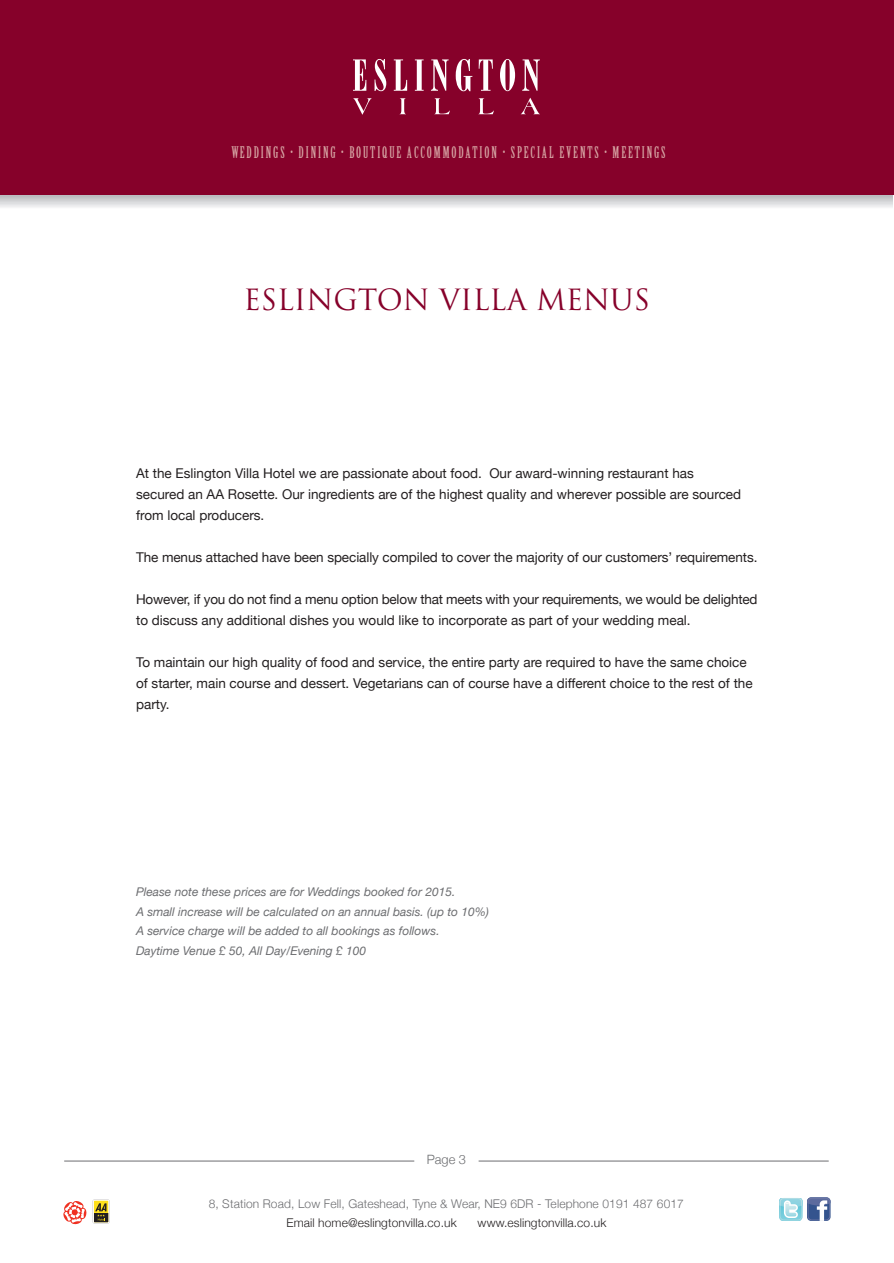
<style>
.page{position:relative;width:894px;height:1263px;background:#fff}
.page>*{position:absolute;margin:0;border:0;box-sizing:border-box;transform-origin:0 0}
.t1{font:28.5px "Trajan";color:#86012a}
.t2{font:15.75px "Birch Std";letter-spacing:.12em;color:#d6a4a3}
.t3{font:13.5px/21px "Helvetica Neue";color:#231f20}
.t4{font:300 12.9px "Helvetica Neue";color:#6c6d70}
.t5{font:italic 12px/19.5px "Helvetica Neue";color:#6c6d70}
.t6{font:300 12px "Helvetica Neue";letter-spacing:.01em;color:#6c6d70}
.t7{font:300 12px "Helvetica Neue";letter-spacing:.01em;color:#231f20}
</style>
<div class="page">
<div style="left:0;top:1px;width:894px;height:194px;background:#86012a"></div>
<svg style="left:353px;top:59px;width:13px;height:32px"></svg>
<svg style="left:375px;top:59px;width:11px;height:32px"></svg>
<svg style="left:394px;top:59px;width:13px;height:32px"></svg>
<svg style="left:415px;top:59px;width:9px;height:32px"></svg>
<svg style="left:431px;top:59px;width:18px;height:32px"></svg>
<svg style="left:456px;top:59px;width:16px;height:32px"></svg>
<svg style="left:479px;top:59px;width:14px;height:32px"></svg>
<svg style="left:500px;top:59px;width:15px;height:32px"></svg>
<svg style="left:522px;top:59px;width:18px;height:32px"></svg>
<svg style="left:353px;top:98px;width:19px;height:17px"></svg>
<svg style="left:400px;top:98px;width:6px;height:16px"></svg>
<svg style="left:434px;top:98px;width:16px;height:16px"></svg>
<svg style="left:478px;top:98px;width:16px;height:16px"></svg>
<svg style="left:521px;top:98px;width:19px;height:16px"></svg>
<hr style="left:64px;top:1161px;width:350px;height:1px;background:#6c6d70">
<hr style="left:479px;top:1161px;width:350px;height:1px;background:#6c6d70">
<svg style="left:63px;top:1201px;width:24px;height:23px"></svg>
<svg style="left:93px;top:1200px;width:16px;height:23px"></svg>
<svg style="left:779px;top:1197px;width:52px;height:24px"></svg>
<p class="t2" style="left:231px;top:146px;width:436px">WEDDINGS • DINING • BOUTIQUE ACCOMMODATION • SPECIAL EVENTS • MEETINGS</p>
<h1 class="t1" style="left:243px;top:284px;width:408px">ESLINGTON VILLA MENUs</h1>
<p class="t3" style="left:136px;top:462px;width:607px">At the Eslington Villa Hotel we are passionate about food. Our award-winning restaurant has secured an AA Rosette. Our ingredients are of the highest quality and wherever possible are sourced from local producers.</p>
<p class="t3" style="left:136px;top:546px;width:623px">The menus attached have been specially compiled to cover the majority of our customers’ requirements.</p>
<p class="t3" style="left:136px;top:588px;width:623px">However, if you do not find a menu option below that meets with your requirements, we would be delighted to discuss any additional dishes you would like to incorporate as part of your wedding meal.</p>
<p class="t3" style="left:136px;top:651px;width:618px">To maintain our high quality of food and service, the entire party are required to have the same choice of starter, main course and dessert. Vegetarians can of course have a different choice to the rest of the party.</p>
<p class="t5" style="left:136px;top:882px;width:354px">Please note these prices are for Weddings booked for 2015.<br>A small increase will be calculated on an annual basis. (up to 10%)<br>A service charge will be added to all bookings as follows.<br>Daytime Venue £ 50, All Day/Evening £ 100</p>
<p class="t4" style="left:427px;top:1151px;width:41px">Page 3</p>
<p class="t6" style="left:209px;top:1196px;width:476px">8, Station Road, Low Fell, Gateshead, Tyne &amp; Wear, NE9 6DR - Telephone 0191 487 6017</p>
<p class="t7" style="left:286px;top:1215px;width:172px">Email home@eslingtonvilla.co.uk</p>
<p class="t7" style="left:478px;top:1215px;width:130px">www.eslingtonvilla.co.uk</p>
</div>
